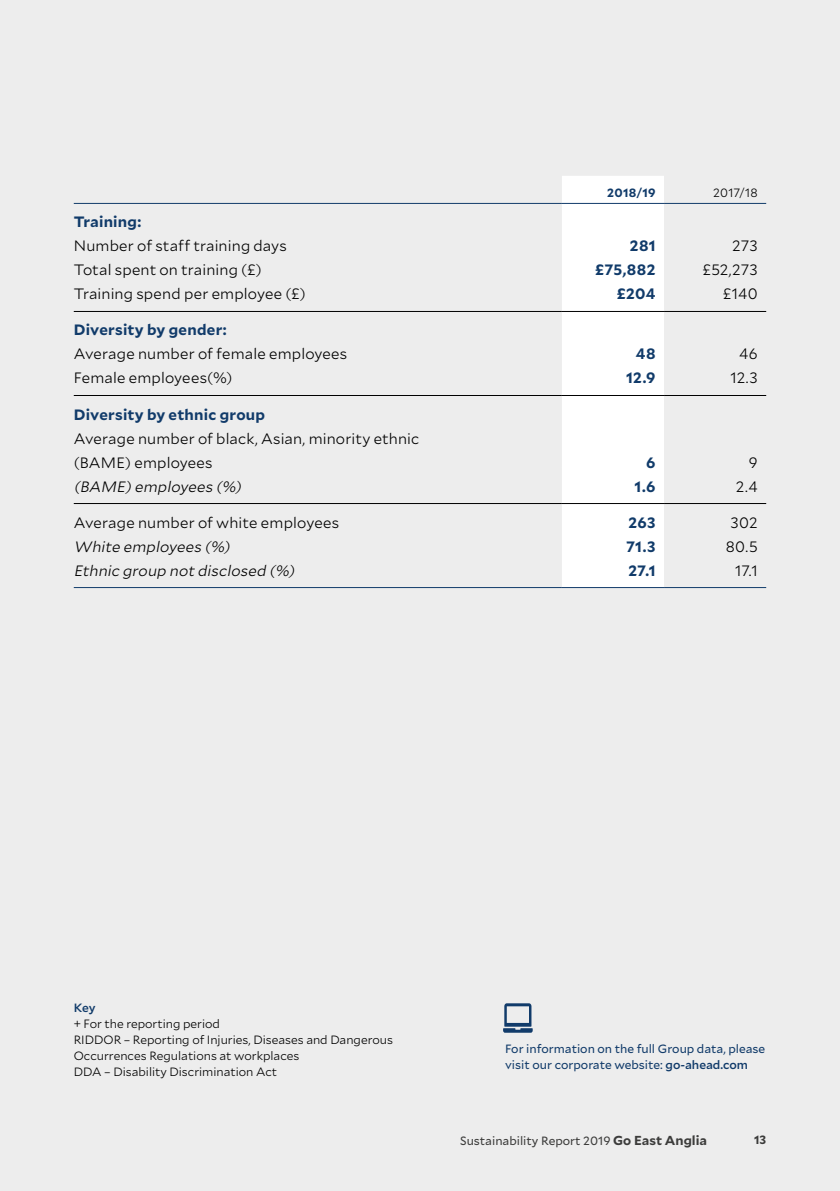
<style>
.page{position:relative;width:840px;height:1191px;background:#fff}
.page>*{position:absolute;margin:0;border:0;box-sizing:border-box;transform-origin:0 0}
.t1{font:300 15px/24px "Mallory";letter-spacing:.01em;color:#000}
.t2{font:700 15px "Mallory";letter-spacing:.015em;color:#113b6a}
.t3{font:italic 300 15px "Mallory";color:#000}
.t4{font:300 12px/16px "Mallory";color:#000}
.t5{font:12px/16px "Mallory";color:#113b6a}
.t6{font:12px "Mallory";color:#3c3c3b}
.t7{font:700 12px "Mallory";letter-spacing:.02em;color:#113b6a}
.t8{font:500 12px "Mallory";color:#113b6a}
.t9{font:700 12px "Mallory";color:#3c3c3b}
.s1{font-weight:500}
.s2{font-weight:700;font-size:13px}
</style>
<div class="page">
<div style="left:0;top:0;width:839px;height:1191px;background:#ededed"></div>
<svg style="left:503px;top:1003px;width:29px;height:29px"></svg>
<div style="left:561px;top:176px;width:102px;height:411px;background:#fff"></div>
<hr style="left:74px;top:395px;width:487px;height:1px;background:#000">
<hr style="left:561px;top:395px;width:102px;height:1px;background:#000">
<hr style="left:663px;top:395px;width:102px;height:1px;background:#000">
<hr style="left:74px;top:311px;width:487px;height:1px;background:#000">
<hr style="left:561px;top:311px;width:102px;height:1px;background:#000">
<hr style="left:663px;top:311px;width:102px;height:1px;background:#000">
<hr style="left:74px;top:203px;width:487px;height:1px;background:#113b6a">
<hr style="left:561px;top:203px;width:102px;height:1px;background:#113b6a">
<hr style="left:663px;top:203px;width:102px;height:1px;background:#113b6a">
<hr style="left:74px;top:587px;width:487px;height:1px;background:#113b6a">
<hr style="left:561px;top:587px;width:102px;height:1px;background:#113b6a">
<hr style="left:663px;top:587px;width:102px;height:1px;background:#113b6a">
<hr style="left:74px;top:503px;width:487px;height:1px;background:#000">
<hr style="left:561px;top:503px;width:102px;height:1px;background:#000">
<hr style="left:663px;top:503px;width:102px;height:1px;background:#000">
<p class="t7" style="left:607px;top:184px;width:50px">2018/19</p>
<p class="t4" style="left:712px;top:184px;width:46px">2017/18</p>
<p class="t2" style="left:74px;top:211px;width:69px">Training:</p>
<p class="t1" style="left:74px;top:233px;width:214px">Number of staff training days</p>
<p class="t2" style="left:629px;top:235px;width:27px">281</p>
<p class="t1" style="left:731px;top:233px;width:27px">273</p>
<p class="t1" style="left:74px;top:257px;width:189px">Total spent on training (£)</p>
<p class="t2" style="left:595px;top:259px;width:62px">£75,882</p>
<p class="t1" style="left:702px;top:257px;width:57px">£52,273</p>
<p class="t1" style="left:74px;top:281px;width:233px">Training spend per employee (£)</p>
<p class="t2" style="left:616px;top:283px;width:40px">£204</p>
<p class="t1" style="left:722px;top:281px;width:36px">£140</p>
<p class="t2" style="left:74px;top:319px;width:154px">Diversity by gender:</p>
<p class="t1" style="left:74px;top:341px;width:275px">Average number of female employees</p>
<p class="t2" style="left:635px;top:343px;width:21px">48</p>
<p class="t1" style="left:738px;top:341px;width:20px">46</p>
<p class="t1" style="left:74px;top:365px;width:160px">Female employees(%)</p>
<p class="t2" style="left:625px;top:367px;width:31px">12.9</p>
<p class="t1" style="left:730px;top:365px;width:29px">12.3</p>
<p class="t2" style="left:74px;top:403px;width:193px">Diversity by ethnic group</p>
<p class="t1" style="left:74px;top:425px;width:347px">Average number of black, Asian, minority ethnic (BAME) employees</p>
<p class="t2" style="left:645px;top:451px;width:11px">6</p>
<p class="t1" style="left:748px;top:449px;width:10px">9</p>
<p class="t3" style="left:74px;top:475px;width:172px">(BAME)employees (%)</p>
<p class="t2" style="left:634px;top:475px;width:22px">1.6</p>
<p class="t1" style="left:735px;top:473px;width:23px">2.4</p>
<p class="t1" style="left:74px;top:509px;width:267px">Average number of white employees</p>
<p class="t2" style="left:628px;top:511px;width:29px">263</p>
<p class="t1" style="left:730px;top:509px;width:29px">302</p>
<p class="t3" style="left:74px;top:535px;width:161px">White employees (%)</p>
<p class="t2" style="left:626px;top:535px;width:31px">71.3</p>
<p class="t1" style="left:725px;top:533px;width:33px">80.5</p>
<p class="t3" style="left:74px;top:559px;width:225px">Ethnic group notdisclosed (%)</p>
<p class="t2" style="left:628px;top:559px;width:29px">27.1</p>
<p class="t1" style="left:734px;top:557px;width:24px">17.1</p>
<p class="t8" style="left:74px;top:998px;width:23px">Key</p>
<p class="t4" style="left:74px;top:1014px;width:320px">+ For the reporting period<br>RIDDOR – Reporting of Injuries, Diseases and Dangerous Occurrences Regulations at workplaces<br>DDA – Disability Discrimination Act</p>
<p class="t5" style="left:505px;top:1040px;width:261px">For information on the full Group data, please visit our corporate website: <span class="s1">go-ahead.com</span></p>
<p class="t6" style="left:460px;top:1131px;width:248px">Sustainability Report 2019 <span class="s2">Go East Anglia</span></p>
<p class="t9" style="left:753px;top:1130px;width:14px">13</p>
</div>
